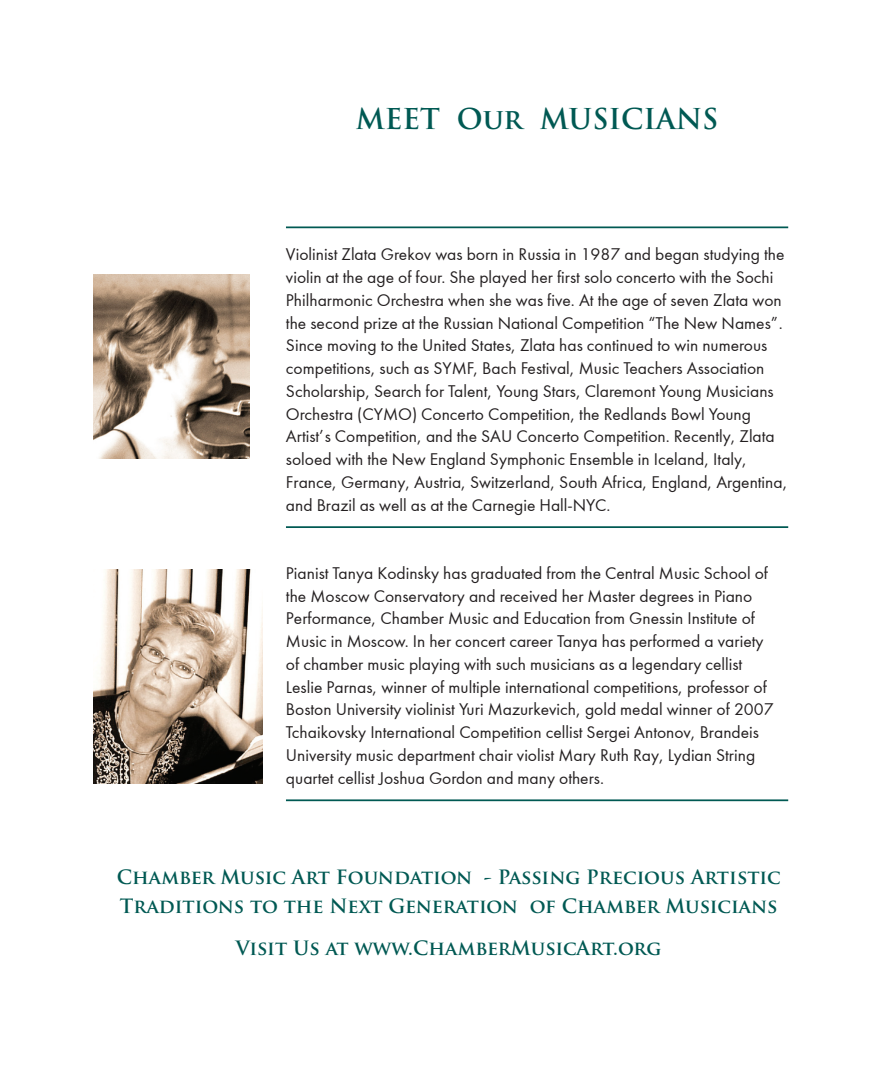
<style>
.page{position:relative;width:882px;height:1071px;background:#fff}
.page>*{position:absolute;margin:0;border:0;box-sizing:border-box;transform-origin:0 0}
.t1{font:700 28px "Trajan Pro";color:#005953}
.t2{font:700 19.25px/29.4px "Trajan Pro";color:#005953}
.t3{font:17.5px/22.8px "Futura Book C";color:#231f20}
</style>
<div class="page">
<hr style="left:286px;top:226px;width:502px;height:2px;background:#005953">
<hr style="left:286px;top:526px;width:502px;height:2px;background:#005953">
<hr style="left:286px;top:799px;width:502px;height:2px;background:#005953">
<img style="left:94px;top:570px;width:169px;height:214px">
<img style="left:94px;top:275px;width:155px;height:183px">
<h1 class="t1" style="left:356px;top:101px;width:364px">MEET Our MUSICIANS</h1>
<p class="t3" style="left:286px;top:243px;width:503px">Violinist Zlata Grekov was born in Russia in 1987 and began studying the violin at the age of four. She played her first solo concerto with the Sochi Philharmonic Orchestra when she was five. At the age of seven Zlata won the second prize at the Russian National Competition “The New Names”.<br>Since moving to the United States, Zlata has continued to win numerous competitions, such as SYMF, Bach Festival, Music Teachers Association Scholarship, Search for Talent, Young Stars, Claremont Young Musicians Orchestra (CYMO) Concerto Competition, the Redlands Bowl Young Artist’s Competition, and the SAU Concerto Competition. Recently, Zlata soloed with the New England Symphonic Ensemble in Iceland, Italy, France, Germany, Austria, Switzerland, South Africa, England, Argentina, and Brazil as well as at the Carnegie Hall-NYC.</p>
<p class="t3" style="left:286px;top:562px;width:489px">Pianist Tanya Kodinsky has graduated from the Central Music School of the Moscow Conservatory and received her Master degrees in Piano Performance, Chamber Music and Education from Gnessin Institute of Music in Moscow. In her concert career Tanya has performed a variety of chamber music playing with such musicians as a legendary cellist Leslie Parnas, winner of multiple international competitions, professor of Boston University violinist Yuri Mazurkevich, gold medal winner of 2007<br>Tchaikovsky International Competition cellist Sergei Antonov, Brandeis University music department chair violist Mary Ruth Ray, Lydian String quartet cellist Joshua Gordon and many others.</p>
<p class="t2" style="left:117px;top:862px;width:666px">Chamber Music Art Foundation - Passing Precious Artistic<br>Traditions to the Next Generation of Chamber Musicians</p>
<p class="t2" style="left:236px;top:934px;width:427px">Visit Us at www.ChamberMusicArt.org</p>
</div>
